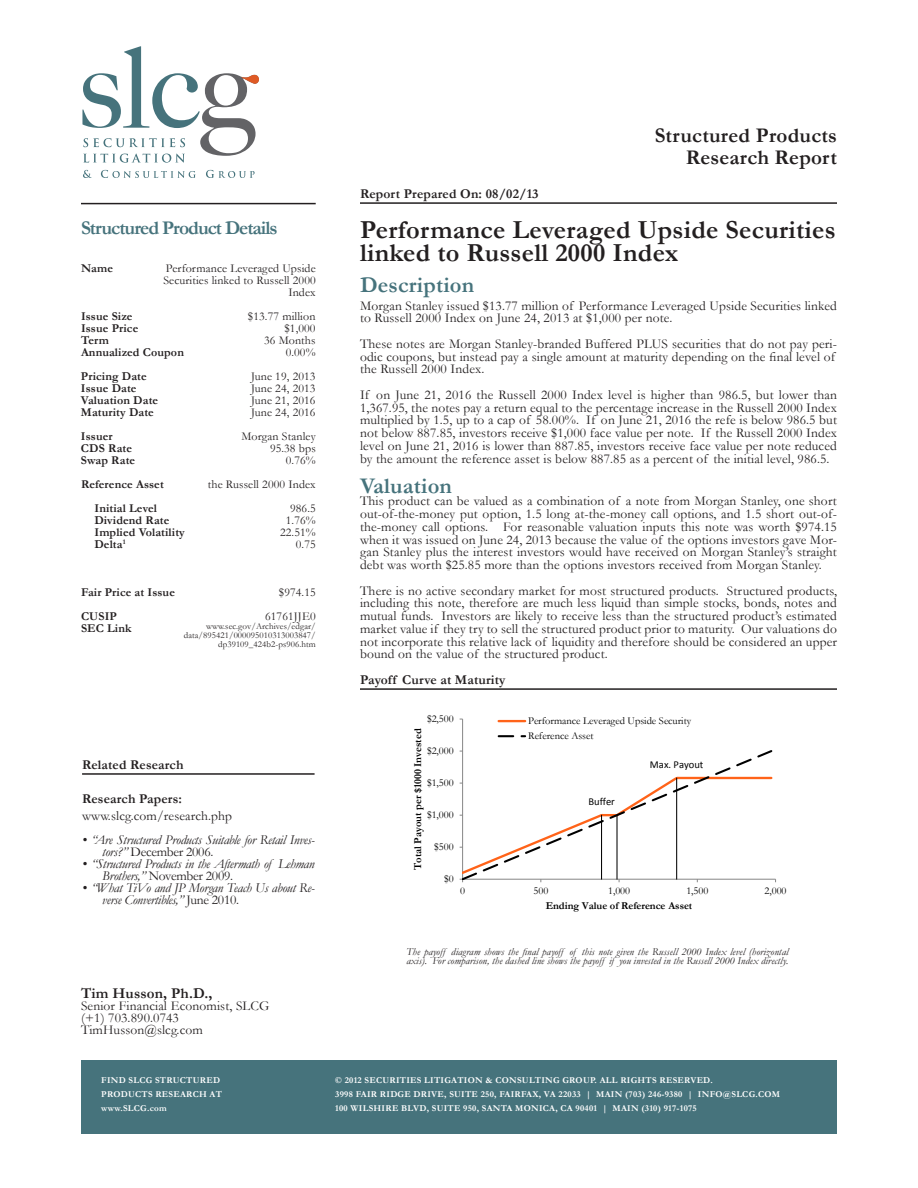
<style>
.page{position:relative;width:918px;height:1188px;background:#fff}
.page>*{position:absolute;margin:0;border:0;box-sizing:border-box;transform-origin:0 0}
.t1{font:700 26.25px/22.5px "Garamond";letter-spacing:.01em;color:#231f20}
.t2{font:700 22.5px "Garamond";letter-spacing:.01em;color:#46737c}
.t3{font:700 21px/22.5px "Garamond";letter-spacing:.01em;color:#231f20;text-align:right}
.t4{font:700 19.5px "Garamond";letter-spacing:-.05em;color:#46737c}
.t5{font:700 15px "Garamond";letter-spacing:.01em;color:#231f20}
.t6{font:13.5px/12.8px "Garamond";letter-spacing:.01em;color:#231f20}
.t7{font:italic 13.5px/12px "Garamond";letter-spacing:-.02em;color:#231f20}
.t8{font:700 13.5px "Garamond";letter-spacing:.01em;color:#231f20}
.t9{font:12px/12px "Garamond";letter-spacing:.01em;color:#231f20;text-align:right}
.t10{font:700 12px/12px "Garamond";letter-spacing:.01em;color:#231f20}
.t11{font:italic 10.5px/9.8px "Garamond";letter-spacing:.01em;color:#231f20}
.t12{font:10.5px/15.1px "Garamond";letter-spacing:-.005em;color:#000}
.t13{font:700 10.5px "Garamond";color:#000}
.t14{font:10.5px "Calibri";letter-spacing:-.005em;color:#000}
.t15{font:700 9px/14.2px "Garamond";letter-spacing:.03em;color:#fff}
.t16{font:9px/9px "Garamond";letter-spacing:.01em;color:#231f20;text-align:right}
.s1{font-style:normal}
</style>
<div class="page">
<hr style="left:360px;top:202px;width:477px;height:2px;background:#231f20">
<hr style="left:360px;top:688px;width:477px;height:2px;background:#231f20">
<hr style="left:462px;top:719px;width:1px;height:160px;background:#868686">
<svg style="left:460px;top:748px;width:316px;height:134px"></svg>
<hr style="left:616px;top:815px;width:2px;height:64px;background:#000">
<hr style="left:601px;top:815px;width:1px;height:64px;background:#000">
<hr style="left:676px;top:778px;width:1px;height:101px;background:#000">
<hr style="left:499px;top:720px;width:26px;height:2px;background:#ff6319">
<svg style="left:499px;top:735px;width:26px;height:2px"></svg>
<hr style="left:81px;top:203px;width:235px;height:1px;background:#231f20">
<div style="left:81px;top:1061px;width:234px;height:73px;background:#46737c"></div>
<div style="left:315px;top:1061px;width:522px;height:73px;background:#46737c"></div>
<hr style="left:82px;top:773px;width:233px;height:2px;background:#231f20">
<svg style="left:83px;top:170px;width:9px;height:8px"></svg>
<svg style="left:101px;top:170px;width:95px;height:8px"></svg>
<svg style="left:206px;top:170px;width:49px;height:8px"></svg>
<svg style="left:82px;top:46px;width:177px;height:117px"></svg>
<h3 class="t4" style="left:81px;top:215px;width:198px">Structured Product Details</h3>
<p class="t10" style="left:81px;top:263px;width:33px">Name</p>
<p class="t9" style="left:163px;top:262px;width:154px">Performance Leveraged Upside<br>Securities linked to Russell 2000<br>Index</p>
<p class="t9" style="left:248px;top:310px;width:69px">$13.77 million $1,000<br>36 Months<br>0.00%</p>
<p class="t9" style="left:251px;top:370px;width:66px;text-align:justify">June 19, 2013<br>June 24, 2013<br>June 21, 2016<br>June 24, 2016</p>
<p class="t10" style="left:81px;top:310px;width:104px">Issue Size<br>Issue Price<br>Term<br>Annualized Coupon</p>
<p class="t10" style="left:81px;top:370px;width:79px">Pricing Date<br>Issue Date<br>Valuation Date<br>Maturity Date</p>
<p class="t10" style="left:81px;top:430px;width:56px">Issuer<br>CDS Rate<br>Swap Rate</p>
<p class="t9" style="left:241px;top:430px;width:76px">Morgan Stanley<br>95.38 bps<br>0.76%</p>
<p class="t10" style="left:94px;top:502px;width:92px">Initial Level<br>Dividend Rate<br>Implied Volatility<br>Delta<sup>1</sup></p>
<p class="t9" style="left:280px;top:502px;width:37px">986.5<br>1.76%<br>22.51%<br>0.75</p>
<p class="t10" style="left:81px;top:479px;width:84px">Reference Asset</p>
<p class="t9" style="left:208px;top:478px;width:109px">the Russell 2000 Index</p>
<p class="t10" style="left:81px;top:580px;width:95px;line-height:24px">Fair Price at Issue<br>CUSIP</p>
<p class="t10" style="left:81px;top:622px;width:52px">SEC Link</p>
<p class="t9" style="left:265px;top:580px;width:52px;line-height:24px">$974.15<br>61761JJE0</p>
<p class="t16" style="left:184px;top:621px;width:133px">www.sec.gov/Archives/edgar/ data/895421/000095010313003847/ dp39109_424b2-ps906.htm</p>
<p class="t8" style="left:82px;top:755px;width:103px">Related Research</p>
<p class="t8" style="left:82px;top:790px;width:102px">Research Papers:</p>
<p class="t6" style="left:82px;top:809px;width:151px">www.slcg.com/research.php</p>
<p class="t7" style="left:102px;top:833px;width:214px;text-indent:-20px">• “Are Structured Products Suitable for Retail Inves&shy;tors?” <span class="s1">December 2006.</span></p>
<p class="t7" style="left:102px;top:857px;width:214px;text-indent:-20px">• “Structured Products in the Aftermath of Lehman<br>Brothers,” <span class="s1">November 2009.</span></p>
<p class="t7" style="left:102px;top:881px;width:214px;text-indent:-20px">• “What TiVo and JP Morgan Teach Us about Re&shy;verse Convertibles,” <span class="s1">June 2010.</span></p>
<h3 class="t3" style="left:655px;top:124px;width:184px">Structured Products<br>Research Report</h3>
<p class="t8" style="left:360px;top:184px;width:180px">Report Prepared On: 08/02/13</p>
<h1 class="t1" style="left:360px;top:219px;width:477px">Performance Leveraged Upside Securities linked to Russell 2000 Index</h1>
<h2 class="t2" style="left:360px;top:270px;width:116px">Description</h2>
<p class="t6" style="left:360px;top:299px;width:478px">Morgan Stanley issued $13.77 million of Performance Leveraged Upside Securities linked to Russell 2000 Index on June 24, 2013 at $1,000 per note.</p>
<p class="t6" style="left:360px;top:337px;width:478px">These notes are Morgan Stanley-branded Buffered PLUS securities that do not pay peri&shy;odic coupons, but instead pay a single amount at maturity depending on the final level of the Russell 2000 Index.</p>
<p class="t6" style="left:360px;top:388px;width:479px;text-align:justify">If on June 21, 2016 the Russell 2000 Index level is higher than 986.5, but lower than 1,367.95, the notes pay a return equal to the percentage increase in the Russell 2000 Index multiplied by 1.5, up to a cap of 58.00%. If on June 21, 2016 the refe is below 986.5 but not below 887.85, investors receive $1,000 face value per note. If the Russell 2000 Index level on June 21, 2016 is lower than 887.85, investors receive face value per note reduced by the amount the reference asset is below 887.85 as a percent of the initial level, 986.5.</p>
<h2 class="t2" style="left:360px;top:470px;width:94px">Valuation</h2>
<p class="t6" style="left:360px;top:494px;width:479px;text-align:justify">This product can be valued as a combination of a note from Morgan Stanley, one short out-of-the-money put option, 1.5 long at-the-money call options, and 1.5 short out-of&shy;the-money call options. For reasonable valuation inputs this note was worth $974.15 when it was issued on June 24, 2013 because the value of the options investors gave Mor&shy;gan Stanley plus the interest investors would have received on Morgan Stanley’s straight debt was worth $25.85 more than the options investors received from Morgan Stanley.</p>
<p class="t6" style="left:360px;top:584px;width:479px;text-align:justify">There is no active secondary market for most structured products. Structured products, including this note, therefore are much less liquid than simple stocks, bonds, notes and mutual funds. Investors are likely to receive less than the structured product’s estimated market value if they try to sell the structured product prior to maturity. Our valuations do not incorporate this relative lack of liquidity and therefore should be considered an upper bound on the value of the structured product.</p>
<p class="t8" style="left:360px;top:670px;width:147px">Payoff Curve at Maturity</p>
<p class="t12" style="left:427px;top:711px;width:28px">$2,500</p>
<p class="t13" style="left:411px;top:870px;width:143px;rotate:-90deg">Total Payout per $1000 Invested</p>
<p class="t12" style="left:427px;top:743px;width:28px">$2,000</p>
<p class="t12" style="left:427px;top:775px;width:28px">$1,500</p>
<p class="t12" style="left:427px;top:807px;width:28px">$1,000</p>
<p class="t12" style="left:434px;top:839px;width:21px">$500</p>
<p class="t12" style="left:444px;top:871px;width:11px">$0</p>
<p class="t12" style="left:528px;top:713px;width:165px">Performance Leveraged Upside Security<br>Reference Asset</p>
<p class="t14" style="left:589px;top:795px;width:28px">Buffer</p>
<p class="t14" style="left:650px;top:758px;width:55px">Max. Payout</p>
<p class="t12" style="left:460px;top:883px;width:6px">0</p>
<p class="t12" style="left:533px;top:883px;width:16px">500</p>
<p class="t12" style="left:608px;top:883px;width:23px">1,000</p>
<p class="t12" style="left:686px;top:883px;width:23px">1,500</p>
<p class="t12" style="left:765px;top:883px;width:23px">2,000</p>
<p class="t13" style="left:546px;top:899px;width:148px">Ending Value of Reference Asset</p>
<p class="t11" style="left:406px;top:946px;width:383px">The payoff diagram shows the final payoff of this note given the Russell 2000 Index level (horizontal axis). For comparison, the dashed line shows the payoff if you invested in the Russell 2000 Index directly.</p>
<p class="t5" style="left:81px;top:983px;width:133px">Tim Husson, Ph.D.,</p>
<p class="t6" style="left:81px;top:999px;width:190px;line-height:12px">Senior Financial Economist, SLCG (+1) 703.890.0743<br>TimHusson@slcg.com</p>
<p class="t15" style="left:101px;top:1073px;width:122px">FIND SLCG STRUCTURED<br>PRODUCTS RESEARCH AT www.SLCG.com</p>
<p class="t15" style="left:335px;top:1073px;width:446px">© 2012 SECURITIES LITIGATION &amp; CONSULTING GROUP. ALL RIGHTS RESERVED.<br>3998 FAIR RIDGE DRIVE, SUITE 250, FAIRFAX, VA 22033 | MAIN (703) 246-9380 | INFO@SLCG.COM<br>100 WILSHIRE BLVD, SUITE 950, SANTA MONICA, CA 90401 | MAIN (310) 917-1075</p>
</div>
